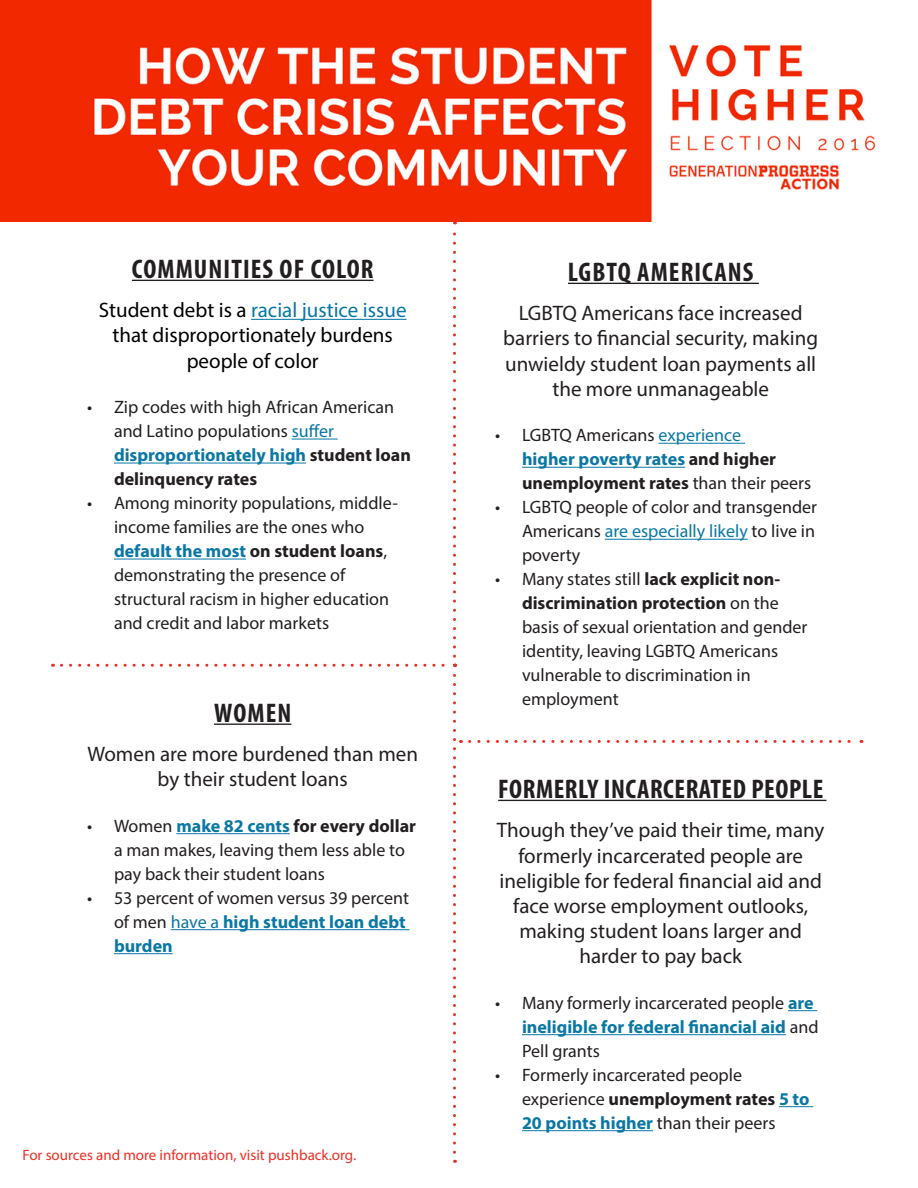
<style>
.page{position:relative;width:918px;height:1188px;background:#fff}
.page>*{position:absolute;margin:0;border:0;box-sizing:border-box;transform-origin:0 0}
.t1{font:700 condensed 27px "Myriad Pro";letter-spacing:.03em;color:#231f20}
.t2{font:21px/25.2px "Myriad Pro";color:#231f20;text-align:center}
.t3{font:21px/25.2px "Myriad Pro";color:#000;text-align:center}
.t4{font:18px/24px "Myriad Pro";color:#231f20}
.t5{font:15px "Myriad Pro";color:#ee2e24}
.s1{color:#0a77a5}
.s2{font-weight:700;color:#0a77a5}
.s3{font-weight:700}
</style>
<div class="page">
<svg style="left:453px;top:221px;width:3px;height:435px"></svg>
<hr style="left:132px;top:280px;width:242px;height:1px;background:#231f20">
<hr style="left:251px;top:319px;width:156px;height:1px;background:#0a77a5">
<hr style="left:292px;top:439px;width:46px;height:1px;background:#0a77a5">
<hr style="left:114px;top:463px;width:192px;height:1px;background:#0a77a5">
<hr style="left:114px;top:559px;width:132px;height:1px;background:#0a77a5">
<svg style="left:61px;top:664px;width:400px;height:488px"></svg>
<svg style="left:470px;top:740px;width:392px;height:3px"></svg>
<hr style="left:568px;top:283px;width:191px;height:1px;background:#231f20">
<hr style="left:659px;top:443px;width:86px;height:1px;background:#0a77a5">
<hr style="left:522px;top:467px;width:163px;height:1px;background:#0a77a5">
<hr style="left:605px;top:539px;width:143px;height:1px;background:#0a77a5">
<hr style="left:498px;top:800px;width:329px;height:1px;background:#231f20">
<svg style="left:788px;top:1010px;width:29px;height:1px"></svg>
<hr style="left:522px;top:1034px;width:264px;height:1px;background:#0a77a5">
<hr style="left:779px;top:1106px;width:34px;height:1px;background:#0a77a5">
<hr style="left:522px;top:1130px;width:131px;height:1px;background:#0a77a5">
<img style="left:0;top:0;width:876px;height:221px">
<p class="t1" style="left:132px;top:252px;width:243px">COMMUNITIES OF COLOR</p>
<p class="t3" style="left:99px;top:297px;width:309px">Student debt is a <span class="s1">racial justice issue </span>that disproportionately burdens people of color</p>
<p class="t4" style="left:114px;top:395px;width:298px;text-indent:-27px">• Zip codes with high African American and Latino populations <span class="s1">suffer </span><span class="s2">disproportionately high</span> <span class="s3">student loan delinquency rates</span></p>
<p class="t4" style="left:114px;top:491px;width:285px;text-indent:-27px">• Among minority populations, middle&shy;income families are the ones who <span class="s2">default the most</span> <span class="s3">on student loans</span>, demonstrating the presence of structural racism in higher education and credit and labor markets</p>
<p class="t1" style="left:214px;top:696px;width:79px">WOMEN</p>
<p class="t2" style="left:87px;top:741px;width:332px">Women are more burdened than men by their student loans</p>
<p class="t4" style="left:114px;top:814px;width:304px;text-indent:-27px">• Women <span class="s2">make 82 cents</span> <span class="s3">for every dollar </span>a man makes, leaving them less able to pay back their student loans</p>
<p class="t4" style="left:114px;top:886px;width:297px;text-indent:-27px">• 53 percent of women versus 39 percent of men <span class="s1">have a</span> <span class="s2">high student loan debt burden</span></p>
<p class="t5" style="left:23px;top:1145px;width:335px">For sources and more information, visit pushback.org.</p>
<p class="t1" style="left:568px;top:255px;width:187px">LGBTQ AMERICANS</p>
<p class="t2" style="left:503px;top:300px;width:316px">LGBTQ Americans face increased barriers to financial security, making unwieldy student loan payments all the more unmanageable</p>
<p class="t4" style="left:522px;top:423px;width:291px;text-indent:-27px">• LGBTQ Americans <span class="s1">experience<br></span><span class="s2">higher poverty rates</span> <span class="s3">and higher unemployment rates</span> than their peers</p>
<p class="t4" style="left:522px;top:495px;width:297px;text-align:justify;text-indent:-27px">• LGBTQ people of color and transgender Americans <span class="s1">are especially likely</span> to live in poverty</p>
<p class="t4" style="left:522px;top:567px;width:287px;text-indent:-27px">• Many states still <span class="s3">lack explicit non&shy;discrimination protection</span> on the basis of sexual orientation and gender identity, leaving LGBTQ Americans vulnerable to discrimination in employment</p>
<p class="t1" style="left:498px;top:772px;width:327px">FORMERLY INCARCERATED PEOPLE</p>
<p class="t2" style="left:497px;top:817px;width:329px">Though they’ve paid their time, many formerly incarcerated people are ineligible for federal financial aid and face worse employment outlooks, making student loans larger and harder to pay back</p>
<p class="t4" style="left:522px;top:991px;width:298px;text-indent:-27px">• Many formerly incarcerated people <span class="s2">are ineligible for federal financial aid</span> and<br>Pell grants</p>
<p class="t4" style="left:522px;top:1063px;width:289px;text-indent:-27px">• Formerly incarcerated people experience <span class="s3">unemployment rates</span> <span class="s2">5 to<br>20 points higher</span> than their peers</p>
</div>
